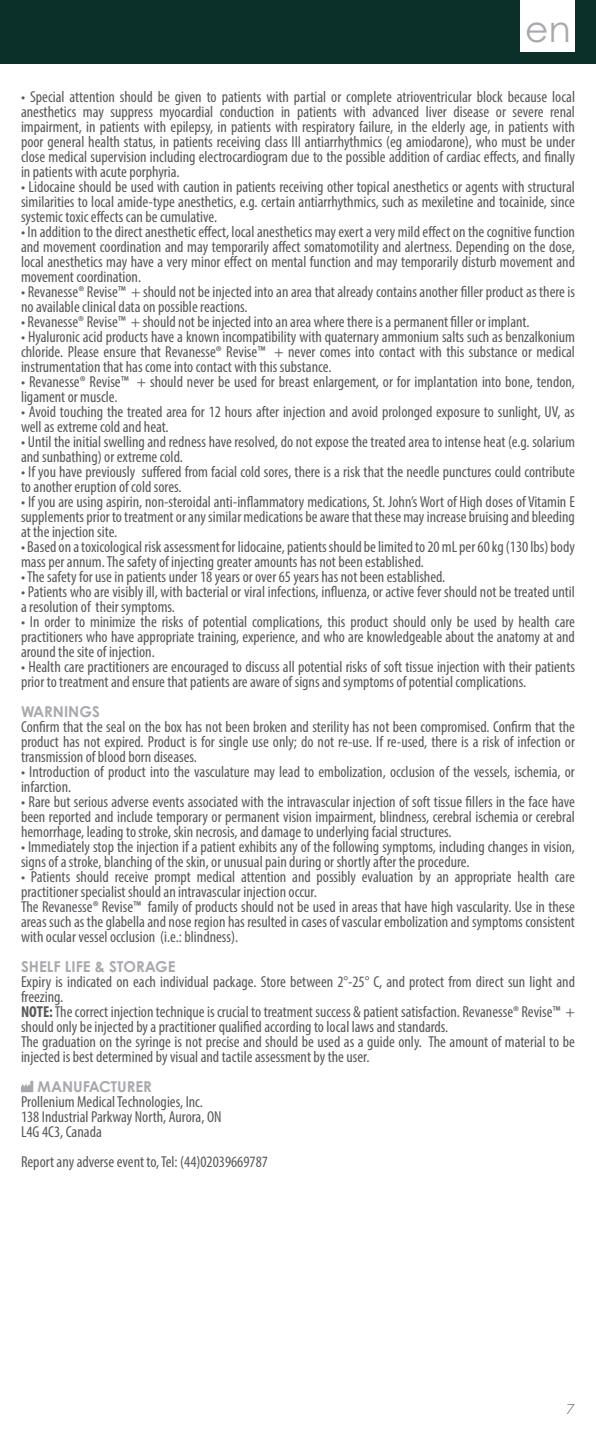
<style>
.page{position:relative;width:596px;height:1429px;background:#fff}
.page>*{position:absolute;margin:0;border:0;box-sizing:border-box;transform-origin:0 0}
.t1{font:36px "Century Gothic Pro";color:#a8a9ad}
.paragraph{font:condensed 15.9px/15px "Myriad Pro";color:#57585a}
.t2{font:700 15px "Century Gothic Pro";color:#a8a9ad}
.t3{font:300 15px "Futura PT";color:#57585a}
.s1{font-weight:700}
</style>
<div class="page">
<div style="left:0;top:0;width:595px;height:64px;background:#0b302a"></div>
<div style="left:520px;top:0;width:54px;height:52px;background:#fff"></div>
<svg style="left:21px;top:1081px;width:12px;height:11px"></svg>
<p class="t1" style="left:525px;top:8px;width:47px">en</p>
<p class="paragraph" style="left:21px;top:89px;width:555px;text-align:justify">• Special attention should be given to patients with partial or complete atrioventricular block because local anesthetics may suppress myocardial conduction in patients with advanced liver disease or severe renal impairment, in patients with epilepsy, in patients with respiratory failure, in the elderly age, in patients with poor general health status, in patients receiving class III antiarrhythmics (eg amiodarone), who must be under close medical supervision including electrocardiogram due to the possible addition of cardiac effects, and finally in patients with acute porphyria.</p>
<p class="paragraph" style="left:21px;top:179px;width:555px;text-align:justify">• Lidocaine should be used with caution in patients receiving other topical anesthetics or agents with structural similarities to local amide-type anesthetics, e.g. certain antiarrhythmics, such as mexiletine and tocainide, since systemic toxic effects can be cumulative.</p>
<p class="paragraph" style="left:21px;top:224px;width:555px;text-align:justify">• In addition to the direct anesthetic effect, local anesthetics may exert a very mild effect on the cognitive function and movement coordination and may temporarily affect somatomotility and alertness. Depending on the dose, local anesthetics may have a very minor effect on mental function and may temporarily disturb movement and movement coordination.</p>
<p class="paragraph" style="left:21px;top:284px;width:555px">• Revanesse® Revise™ + should not be injected into an area that already contains another filler product as there is no available clinical data on possible reactions.</p>
<p class="paragraph" style="left:21px;top:314px;width:509px">• Revanesse® Revise™ + should not be injected into an area where there is a permanent filler or implant.</p>
<p class="paragraph" style="left:21px;top:329px;width:555px;text-align:justify">• Hyaluronic acid products have a known incompatibility with quaternary ammonium salts such as benzalkonium chloride. Please ensure that Revanesse® Revise™ + never comes into contact with this substance or medical instrumentation that has come into contact with this substance.</p>
<p class="paragraph" style="left:21px;top:374px;width:555px">• Revanesse® Revise™ + should never be used for breast enlargement, or for implantation into bone, tendon, ligament or muscle.</p>
<p class="paragraph" style="left:21px;top:404px;width:555px">• Avoid touching the treated area for 12 hours after injection and avoid prolonged exposure to sunlight, UV, as well as extreme cold and heat.</p>
<p class="paragraph" style="left:21px;top:434px;width:555px">• Until the initial swelling and redness have resolved, do not expose the treated area to intense heat (e.g. solarium and sunbathing) or extreme cold.</p>
<p class="paragraph" style="left:21px;top:464px;width:555px">• If you have previously suffered from facial cold sores, there is a risk that the needle punctures could contribute to another eruption of cold sores.</p>
<p class="paragraph" style="left:21px;top:494px;width:555px;text-align:justify">• If you are using aspirin, non-steroidal anti-inflammatory medications, St. John’s Wort of High doses of Vitamin E supplements prior to treatment or any similar medications be aware that these may increase bruising and bleeding at the injection site.</p>
<p class="paragraph" style="left:21px;top:539px;width:555px">• Based on a toxicological risk assessment for lidocaine, patients should be limited to 20 mL per 60 kg (130 lbs) body mass per annum. The safety of injecting greater amounts has not been established.</p>
<p class="paragraph" style="left:21px;top:569px;width:425px">• The safety for use in patients under 18 years or over 65 years has not been established.</p>
<p class="paragraph" style="left:21px;top:584px;width:555px">• Patients who are visibly ill, with bacterial or viral infections, influenza, or active fever should not be treated until a resolution of their symptoms.</p>
<p class="paragraph" style="left:21px;top:614px;width:555px;text-align:justify">• In order to minimize the risks of potential complications, this product should only be used by health care practitioners who have appropriate training, experience, and who are knowledgeable about the anatomy at and around the site of injection.</p>
<p class="paragraph" style="left:21px;top:659px;width:555px">• Health care practitioners are encouraged to discuss all potential risks of soft tissue injection with their patients prior to treatment and ensure that patients are aware of signs and symptoms of potential complications.</p>
<p class="t2" style="left:21px;top:702px;width:80px">WARNINGS</p>
<p class="paragraph" style="left:21px;top:719px;width:555px;text-align:justify">Confirm that the seal on the box has not been broken and sterility has not been compromised. Confirm that the product has not expired. Product is for single use only; do not re-use. If re-used, there is a risk of infection or transmission of blood born diseases.</p>
<p class="paragraph" style="left:21px;top:764px;width:555px">• Introduction of product into the vasculature may lead to embolization, occlusion of the vessels, ischemia, or infarction.</p>
<p class="paragraph" style="left:21px;top:794px;width:555px;text-align:justify">• Rare but serious adverse events associated with the intravascular injection of soft tissue fillers in the face have been reported and include temporary or permanent vision impairment, blindness, cerebral ischemia or cerebral hemorrhage, leading to stroke, skin necrosis, and damage to underlying facial structures.</p>
<p class="paragraph" style="left:21px;top:839px;width:555px">• Immediately stop the injection if a patient exhibits any of the following symptoms, including changes in vision, signs of a stroke, blanching of the skin, or unusual pain during or shortly after the procedure.</p>
<p class="paragraph" style="left:21px;top:869px;width:555px">• Patients should receive prompt medical attention and possibly evaluation by an appropriate health care practitioner specialist should an intravascular injection occur.</p>
<p class="paragraph" style="left:21px;top:899px;width:555px;text-align:justify">The Revanesse® Revise™ family of products should not be used in areas that have high vascularity. Use in these areas such as the glabella and nose region has resulted in cases of vascular embolization and symptoms consistent with ocular vessel occlusion (i.e.: blindness).</p>
<p class="t2" style="left:21px;top:957px;width:156px">SHELF LIFE &amp; STORAGE</p>
<p class="paragraph" style="left:21px;top:974px;width:555px">Expiry is indicated on each individual package. Store between 2°-25° C, and protect from direct sun light and freezing.</p>
<p class="paragraph" style="left:21px;top:1004px;width:555px"><span class="s1">NOTE:</span> The correct injection technique is crucial to treatment success &amp; patient satisfaction. Revanesse® Revise™ + should only be injected by a practitioner qualified according to local laws and standards.</p>
<p class="paragraph" style="left:21px;top:1034px;width:555px">The graduation on the syringe is not precise and should be used as a guide only. The amount of material to be injected is best determined by visual and tactile assessment by the user.</p>
<p class="t2" style="left:38px;top:1077px;width:116px">MANUFACTURER</p>
<p class="paragraph" style="left:21px;top:1094px;width:183px">Prollenium Medical Technologies, Inc.</p>
<p class="paragraph" style="left:21px;top:1109px;width:202px">138 Industrial Parkway North, Aurora, ON</p>
<p class="paragraph" style="left:21px;top:1124px;width:82px">L4G 4C3, Canada</p>
<p class="paragraph" style="left:21px;top:1154px;width:248px">Report any adverse event to, Tel: (44)02039669787</p>
<p class="t3" style="left:566px;top:1400px;width:10px">7</p>
</div>
